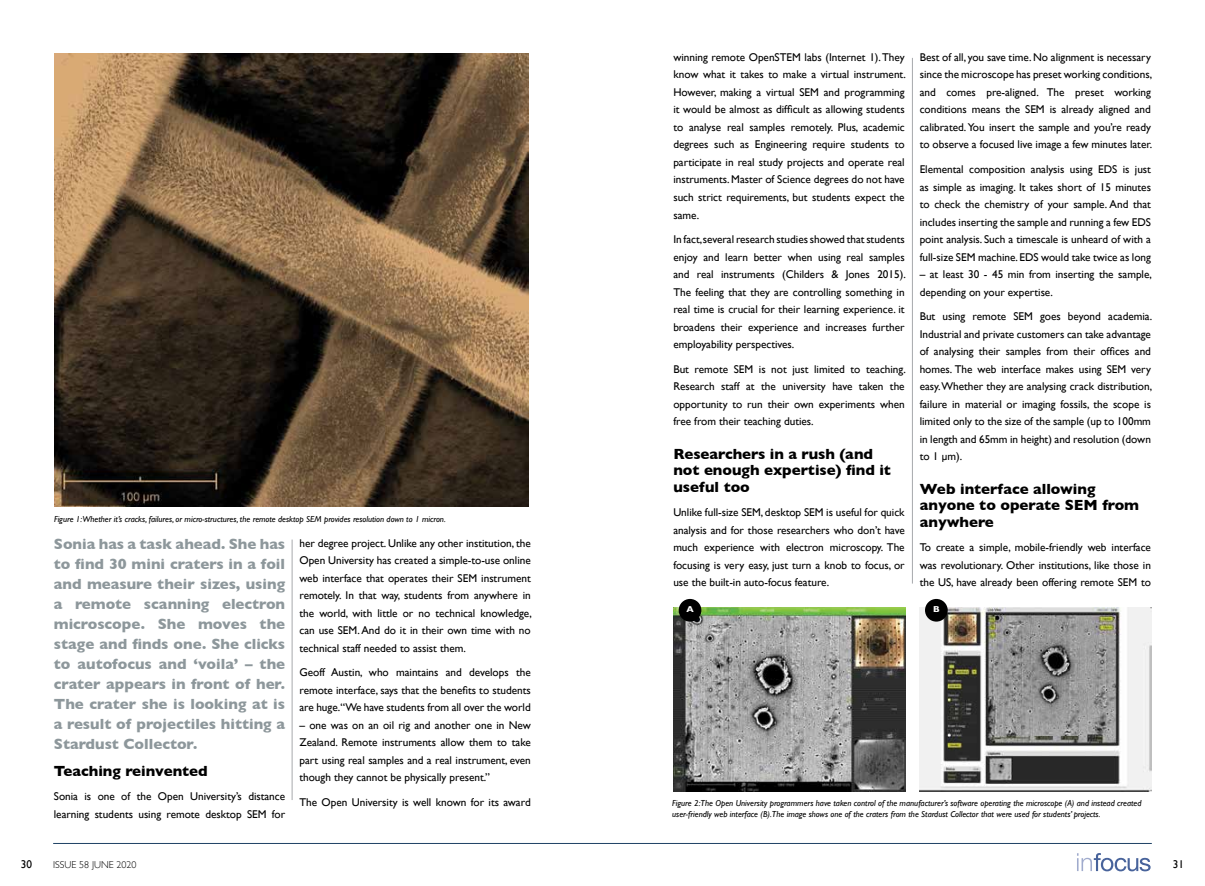
<style>
.page{position:relative;width:1205px;height:886px;background:#fff}
.page>*{position:absolute;margin:0;border:0;box-sizing:border-box;transform-origin:0 0}
.t1{font:700 15px/20px "Gill Sans";color:#8d979b;text-align:justify}
.t2{font:700 15px/16.2px "Gill Sans";color:#000}
.t3{font:11.25px/17.5px "Gill Sans";color:#000;text-align:justify}
.t4{font:300 10px "Gill Sans";color:#000}
.t5{font:italic 8.75px/10.6px "Gill Sans";color:#000}
.t6{font:700 8.75px "Gill Sans";color:#fff}
</style>
<div class="page">
<svg style="left:1077px;top:853px;width:73px;height:18px"></svg>
<hr style="left:53px;top:843px;width:1099px;height:1px;background:#1e4164">
<hr style="left:292px;top:539px;width:1px;height:261px;background:#a7a9ac">
<hr style="left:912px;top:58px;width:1px;height:525px;background:#a7a9ac">
<img style="left:54px;top:53px;width:475px;height:454px">
<img style="left:919px;top:608px;width:233px;height:183px">
<img style="left:673px;top:608px;width:232px;height:183px">
<div style="left:679px;top:599px;width:22px;height:22px;background:#000;border-radius:50%"></div>
<div style="left:925px;top:599px;width:22px;height:22px;background:#000;border-radius:50%"></div>
<p class="t5" style="left:54px;top:514px;width:393px">Figure 1:Whether it’s cracks, failures, or micro-structures, the remote desktop SEM provides resolution down to 1 micron.</p>
<p class="t1" style="left:54px;top:533px;width:233px">Sonia has a task ahead. She has to find 30 mini craters in a foil and measure their sizes, using a remote scanning electron microscope. She moves the stage and finds one. She clicks to autofocus and ‘voila’ – the crater appears in front of her.<br>The crater she is looking at is a result of projectiles hitting a Stardust Collector.</p>
<h1 class="t2" style="left:54px;top:762px;width:155px">Teaching reinvented</h1>
<p class="t3" style="left:54px;top:788px;width:233px">Sonia is one of the Open University’s distance learning students using remote desktop SEM for</p>
<p class="t3" style="left:299px;top:534px;width:234px">her degree project. Unlike any other institution, the Open University has created a simple-to-use online web interface that operates their SEM instrument remotely. In that way, students from anywhere in the world, with little or no technical knowledge, can use SEM. And do it in their own time with no technical staff needed to assist them.</p>
<p class="t3" style="left:299px;top:663px;width:233px">Geoff Austin, who maintains and develops the remote interface, says that the benefits to students are huge.“We have students from all over the world</p>
<p class="t3" style="left:299px;top:716px;width:233px">– one was on an oil rig and another one in New Zealand. Remote instruments allow them to take part using real samples and a real instrument, even though they cannot be physically present.”</p>
<p class="t3" style="left:299px;top:793px;width:233px">The Open University is well known for its award</p>
<p class="t3" style="left:673px;top:48px;width:234px">winning remote OpenSTEM labs (Internet 1). They know what it takes to make a virtual instrument.<br>However, making a virtual SEM and programming it would be almost as difficult as allowing students to analyse real samples remotely. Plus, academic degrees such as Engineering require students to participate in real study projects and operate real instruments. Master of Science degrees do not have such strict requirements, but students expect the same.</p>
<p class="t3" style="left:673px;top:230px;width:234px">In fact, several research studies showed that students enjoy and learn better when using real samples and real instruments (Childers &amp; Jones 2015).<br>The feeling that they are controlling something in real time is crucial for their learning experience. it broadens their experience and increases further employability perspectives.</p>
<p class="t3" style="left:673px;top:360px;width:234px">But remote SEM is not just limited to teaching.<br>Research staff at the university have taken the opportunity to run their own experiments when free from their teaching duties.</p>
<h1 class="t2" style="left:673px;top:446px;width:219px">Researchers in a rush (and not enough expertise) find it useful too</h1>
<p class="t3" style="left:673px;top:503px;width:233px">Unlike full-size SEM, desktop SEM is useful for quick analysis and for those researchers who don’t have much experience with electron microscopy. The focusing is very easy, just turn a knob to focus, or use the built-in auto-focus feature.</p>
<p class="t3" style="left:919px;top:48px;width:234px">Best of all, you save time. No alignment is necessary since the microscope has preset working conditions, and comes pre-aligned. The preset working conditions means the SEM is already aligned and calibrated. You insert the sample and you’re ready to observe a focused live image a few minutes later.</p>
<p class="t3" style="left:919px;top:160px;width:233px">Elemental composition analysis using EDS is just as simple as imaging. It takes short of 15 minutes to check the chemistry of your sample. And that includes inserting the sample and running a few EDS point analysis. Such a timescale is unheard of with a full-size SEM machine. EDS would take twice as long</p>
<p class="t3" style="left:919px;top:265px;width:234px">– at least 30 - 45 min from inserting the sample, depending on your expertise.</p>
<p class="t3" style="left:919px;top:308px;width:234px">But using remote SEM goes beyond academia.<br>Industrial and private customers can take advantage of analysing their samples from their offices and homes. The web interface makes using SEM very easy. Whether they are analysing crack distribution, failure in material or imaging fossils, the scope is limited only to the size of the sample (up to 100mm in length and 65mm in height) and resolution (down to 1 µm).</p>
<h1 class="t2" style="left:919px;top:481px;width:221px">Web interface allowing anyone to operate SEM from anywhere</h1>
<p class="t3" style="left:919px;top:538px;width:233px">To create a simple, mobile-friendly web interface was revolutionary. Other institutions, like those in the US, have already been offering remote SEM to</p>
<p class="t6" style="left:686px;top:602px;width:9px">A</p>
<p class="t6" style="left:933px;top:602px;width:8px">B</p>
<p class="t5" style="left:672px;top:798px;width:471px">Figure 2:The Open University programmers have taken control of the manufacturer’s software operating the microscope (A) and instead created user-friendly web interface (B).The image shows one of the craters from the Stardust Collector that were used for students’ projects.</p>
<p class="t3" style="left:21px;top:855px;width:13px">30</p>
<p class="t4" style="left:53px;top:856px;width:85px">ISSUE 58 JUNE 2020</p>
<p class="t3" style="left:1173px;top:855px;width:13px">31</p>
</div>
